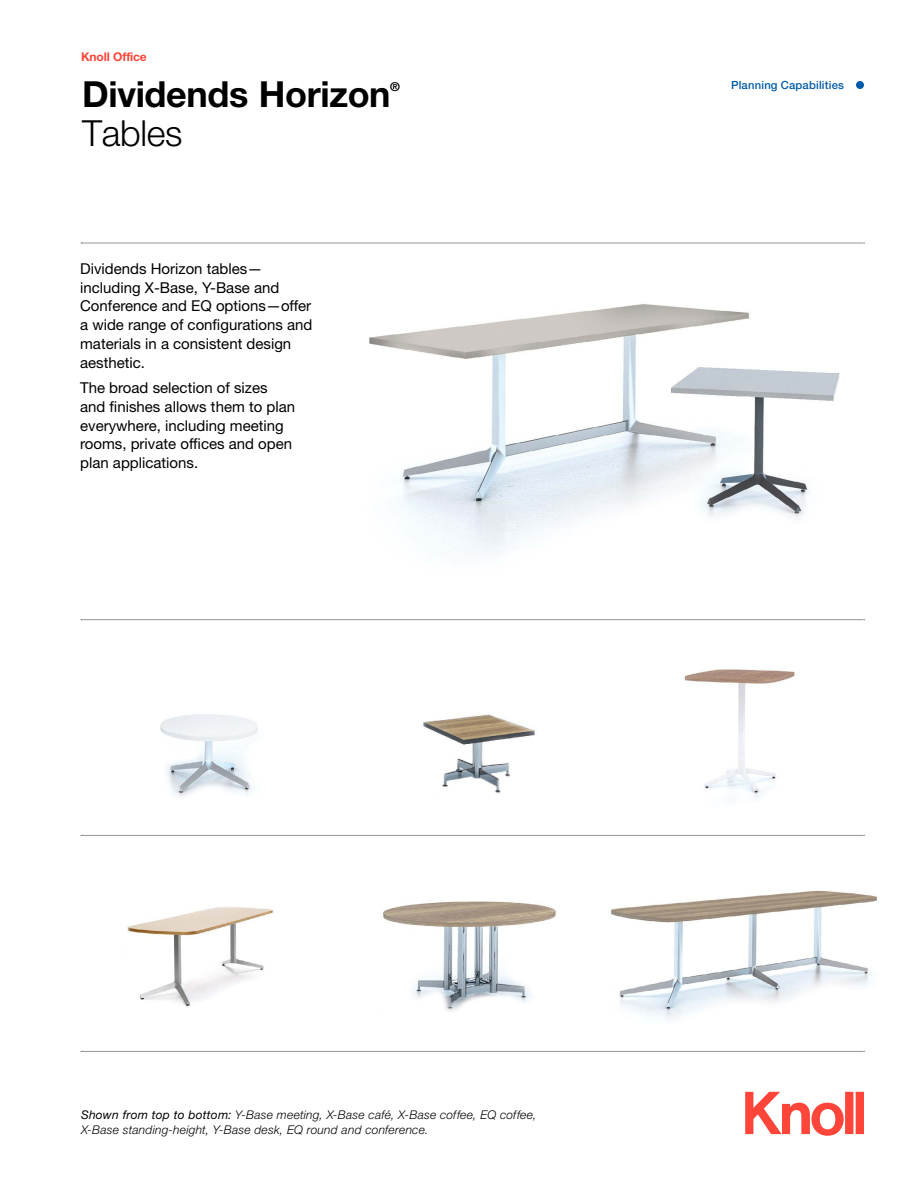
<style>
.page{position:relative;width:918px;height:1188px;background:#fff}
.page>*{position:absolute;margin:0;border:0;box-sizing:border-box;transform-origin:0 0}
.t1{font:700 36px "Helvetica Neue LT Std";letter-spacing:-.01em;color:#000}
.t2{font:300 36px "Helvetica Neue LT Std";letter-spacing:-.01em;color:#000}
.t3{font:15px/18.8px "Helvetica Neue LT Std";color:#000}
.t4{font:700 12.3px "Helvetica Neue LT Std";color:#000}
.t5{font:italic 300 12px/15px "Helvetica Neue LT Std";letter-spacing:.015em;color:#000}
.t6{font:700 12px "Helvetica Neue LT Std";letter-spacing:-.01em;color:#fd4539}
.t7{font:500 11.25px "Helvetica Neue LT Std";letter-spacing:.015em;color:#005baa}
.s1{font-weight:400}
</style>
<div class="page">
<img style="left:369px;top:304px;width:471px;height:252px">
<img style="left:684px;top:669px;width:111px;height:130px">
<img style="left:423px;top:714px;width:112px;height:80px">
<img style="left:160px;top:714px;width:98px;height:83px">
<img style="left:610px;top:890px;width:267px;height:130px">
<img style="left:383px;top:901px;width:173px;height:110px">
<img style="left:127px;top:907px;width:146px;height:99px">
<svg style="left:81px;top:243px;width:784px;height:1px"></svg>
<svg style="left:81px;top:835px;width:784px;height:1px"></svg>
<svg style="left:81px;top:1051px;width:784px;height:1px"></svg>
<svg style="left:81px;top:619px;width:784px;height:1px"></svg>
<svg style="left:745px;top:1092px;width:99px;height:44px"></svg>
<div style="left:845px;top:1092px;width:8px;height:42px;background:#fd4539"></div>
<div style="left:856px;top:1092px;width:8px;height:42px;background:#fd4539"></div>
<div style="left:856px;top:81px;width:8px;height:8px;background:#005baa;border-radius:50%"></div>
<p class="t6" style="left:81px;top:50px;width:67px">Knoll Office</p>
<h1 class="t1" style="left:82px;top:72px;width:310px">Dividends Horizon</h1>
<p class="t4" style="left:390px;top:79px;width:11px">®</p>
<h1 class="t2" style="left:82px;top:111px;width:102px">Tables</h1>
<p class="t3" style="left:80px;top:259px;width:234px">Dividends Horizon tables— including X-Base, Y-Base and<br>Conference and EQ options—offer a wide range of configurations and materials in a consistent design aesthetic.</p>
<p class="t3" style="left:80px;top:378px;width:217px">The broad selection of sizes and finishes allows them to plan everywhere, including meeting rooms, private offices and open plan applications.</p>
<p class="t7" style="left:731px;top:78px;width:114px">Planning Capabilities</p>
<p class="t5" style="left:81px;top:1107px;width:457px"><span class="s1">Shown from top to bottom:</span> Y-Base meeting, X-Base café, X-Base coffee, EQ coffee,<br>X-Base standing-height, Y-Base desk, EQ round and conference.</p>
</div>
